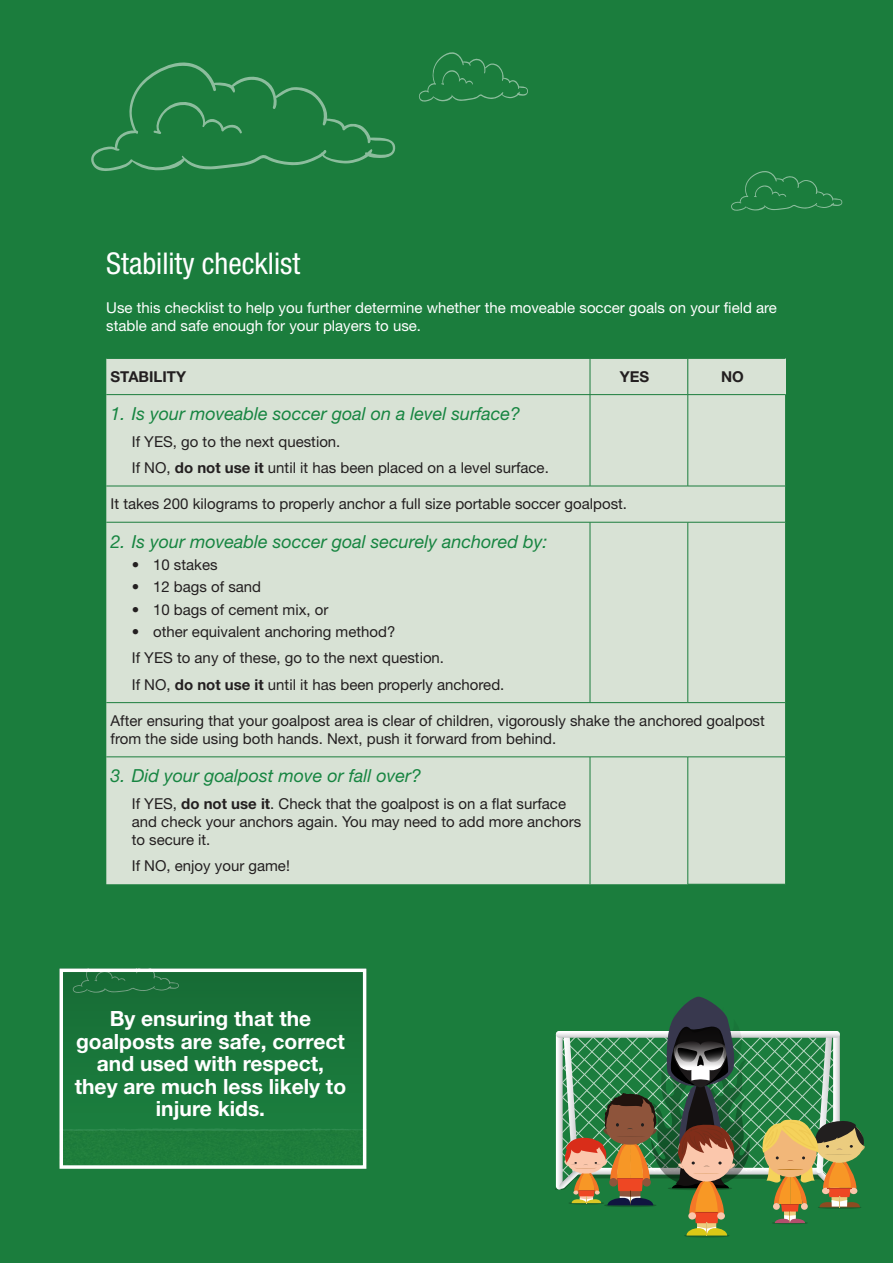
<style>
.page{position:relative;width:893px;height:1263px;background:#1b7d3d}
.page>*{position:absolute;margin:0;border:0;box-sizing:border-box;transform-origin:0 0}
.t1{font:condensed 30px "Helvetica Neue LT Std";color:#fff}
.t2{font:700 21px/22.5px "Helvetica Neue LT Std";color:#fff;text-align:center}
.t3{font:italic 18px "Helvetica Neue LT Std";color:#178541}
.t4{font:15px/26.5px "Helvetica Neue LT Std";color:#231f20}
.t5{font:15px/18px "Helvetica Neue LT Std";color:#fff}
.t6{font:700 15px "Helvetica Neue LT Std";color:#231f20}
.s1{font-weight:700}
</style>
<div class="page">
<svg style="left:91px;top:63px;width:304px;height:108px"></svg>
<svg style="left:419px;top:52px;width:109px;height:50px"></svg>
<svg style="left:731px;top:171px;width:111px;height:40px"></svg>
<div style="left:106px;top:359px;width:679px;height:525px;background:#d8e2d5"></div>
<div style="left:688px;top:358px;width:98px;height:37px;background:#d8e2d5"></div>
<hr style="left:590px;top:395px;width:1px;height:91px;background:#1b7d3d">
<hr style="left:106px;top:486px;width:484px;height:1px;background:#1b7d3d">
<hr style="left:590px;top:486px;width:98px;height:1px;background:#1b7d3d">
<hr style="left:106px;top:522px;width:484px;height:1px;background:#1b7d3d">
<hr style="left:590px;top:522px;width:98px;height:1px;background:#1b7d3d">
<hr style="left:590px;top:522px;width:1px;height:180px;background:#1b7d3d">
<hr style="left:106px;top:702px;width:484px;height:1px;background:#1b7d3d">
<hr style="left:590px;top:702px;width:98px;height:1px;background:#1b7d3d">
<hr style="left:106px;top:757px;width:484px;height:1px;background:#1b7d3d">
<hr style="left:590px;top:757px;width:98px;height:1px;background:#1b7d3d">
<hr style="left:590px;top:757px;width:1px;height:127px;background:#1b7d3d">
<hr style="left:688px;top:358px;width:98px;height:1px;background:#1b7d3d">
<hr style="left:106px;top:394px;width:484px;height:1px;background:#1b7d3d">
<hr style="left:688px;top:702px;width:98px;height:1px;background:#1b7d3d">
<hr style="left:688px;top:757px;width:98px;height:1px;background:#1b7d3d">
<hr style="left:688px;top:394px;width:98px;height:1px;background:#1b7d3d">
<hr style="left:688px;top:486px;width:98px;height:1px;background:#1b7d3d">
<hr style="left:688px;top:522px;width:98px;height:1px;background:#1b7d3d">
<hr style="left:688px;top:395px;width:1px;height:91px;background:#1b7d3d">
<hr style="left:688px;top:522px;width:1px;height:180px;background:#1b7d3d">
<hr style="left:688px;top:757px;width:1px;height:127px;background:#1b7d3d">
<hr style="left:590px;top:359px;width:1px;height:35px;background:#1b7d3d">
<hr style="left:688px;top:359px;width:1px;height:35px;background:#1b7d3d">
<hr style="left:590px;top:394px;width:98px;height:1px;background:#1b7d3d">
<hr style="left:684px;top:1234px;width:45px;height:3px;background:#69412e;border-radius:50%">
<svg style="left:555px;top:996px;width:310px;height:239px"></svg>
<div style="left:60px;top:968px;width:306px;height:201px;background:#1a783a"></div>
<svg style="left:64px;top:1128px;width:298px;height:4px"></svg>
<div style="left:60px;top:968px;width:306px;height:201px;border:3px solid #fff"></div>
<h1 class="t1" style="left:106px;top:246px;width:195px">Stability checklist</h1>
<p class="t5" style="left:106px;top:298px;width:672px">Use this checklist to help you further determine whether the moveable soccer goals on your field are stable and safe enough for your players to use.</p>
<p class="t6" style="left:111px;top:367px;width:77px">STABILITY</p>
<p class="t6" style="left:620px;top:367px;width:31px">YES</p>
<p class="t6" style="left:721px;top:367px;width:24px">NO</p>
<p class="t3" style="left:111px;top:403px;width:411px">1. Is your moveable soccer goal on a level surface?</p>
<p class="t4" style="left:132px;top:428px;width:419px">If YES, go to the next question.<br>If NO, <span class="s1">do not use it</span> until it has been placed on a level surface.</p>
<p class="t4" style="left:111px;top:491px;width:518px">It takes 200 kilograms to properly anchor a full size portable soccer goalpost.</p>
<p class="t3" style="left:111px;top:531px;width:438px">2. Is your moveable soccer goal securely anchored by:</p>
<p class="t4" style="left:132px;top:551px;width:87px">• 10 stakes</p>
<p class="t4" style="left:132px;top:573px;width:131px">• 12 bags of sand</p>
<p class="t4" style="left:132px;top:596px;width:198px">• 10 bags of cement mix, or</p>
<p class="t4" style="left:132px;top:618px;width:374px">• other equivalent anchoring method?<br>If YES to any of these, go to the next question.<br>If NO, <span class="s1">do not use it</span> until it has been properly anchored.</p>
<p class="t4" style="left:111px;top:711px;width:656px;line-height:18px">After ensuring that your goalpost area is clear of children, vigorously shake the anchored goalpost from the side using both hands. Next, push it forward from behind.</p>
<p class="t3" style="left:111px;top:765px;width:312px">3. Did your goalpost move or fall over?</p>
<p class="t4" style="left:132px;top:794px;width:451px;line-height:18px">If YES, <span class="s1">do not use it</span>. Check that the goalpost is on a flat surface and check your anchors again. You may need to add more anchors to secure it.</p>
<p class="t4" style="left:132px;top:853px;width:160px">If NO, enjoy your game!</p>
<h2 class="t2" style="left:75px;top:1007px;width:273px">By ensuring that the goalposts are safe, correct and used with respect, they are much less likely to injure kids.</h2>
</div>
